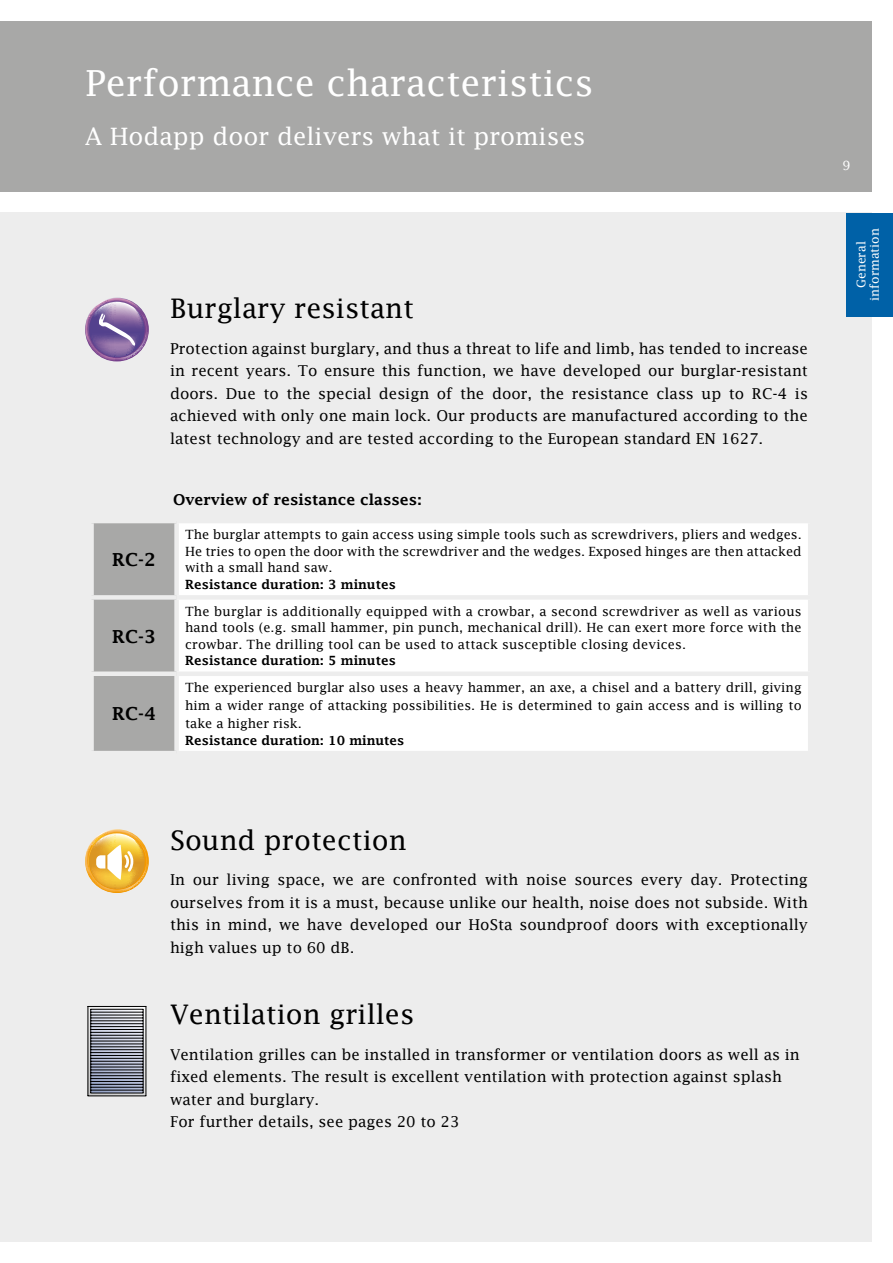
<style>
.page{position:relative;width:893px;height:1263px;background:#fff}
.page>*{position:absolute;margin:0;border:0;box-sizing:border-box;transform-origin:0 0}
.Kapitel___Inhaltsverzeichnis_26pt_5mm{font:36px "Lucida Fax";color:#fff}
.Headline_18_32pt{font:27px "Lucida Fax";color:#000}
.Kapitel___Inhaltsverzeichnis_26pt_5mm-2{font:24px "Lucida Fax";color:#fff}
.Fließtext_8_5_10{font:600 18px "Lucida Fax";color:#000}
.Fließtext_8_5_12pt_Blocksatz{font:15px/22.5px "Lucida Fax";color:#000;text-align:justify}
.Kleine_Headline_8_5_12pt{font:600 15px "Lucida Fax";color:#000}
.Fließtext_8_5_12pt_Blocksatz-2{font:12.75px/16.5px "Lucida Fax";color:#000;text-align:justify}
.Fließtext_8_5_12pt_Blocksatz-3{font:600 12.75px "Lucida Fax";color:#000}
.t1{font:12.75px "Lucida Fax";color:#fff}
.Inhaltsverzeichnis_10_6mm{font:12px/13.5px "Lucida Fax";color:#fff;text-align:center}
</style>
<div class="page">
<div style="left:0;top:21px;width:872px;height:170px;background:#a8a8a7"></div>
<div style="left:0;top:213px;width:872px;height:1029px;background:#ededed"></div>
<div style="left:94px;top:523px;width:80px;height:228px;background:#a8a8a7"></div>
<div style="left:179px;top:523px;width:629px;height:228px;background:#fff"></div>
<div style="left:89px;top:595px;width:88px;height:5px;background:#ededed"></div>
<div style="left:177px;top:595px;width:635px;height:5px;background:#ededed"></div>
<div style="left:89px;top:671px;width:88px;height:5px;background:#ededed"></div>
<div style="left:177px;top:671px;width:635px;height:5px;background:#ededed"></div>
<div style="left:846px;top:213px;width:47px;height:104px;background:#0061a7"></div>
<svg style="left:86px;top:298px;width:62px;height:63px"></svg>
<svg style="left:86px;top:830px;width:62px;height:63px"></svg>
<img style="left:89px;top:1007px;width:57px;height:88px">
<img style="left:91px;top:1010px;width:52px;height:83px">
<hr style="left:91px;top:1069px;width:52px;height:1px;background:#000">
<hr style="left:91px;top:1072px;width:52px;height:1px;background:#000">
<hr style="left:91px;top:1075px;width:52px;height:1px;background:#000">
<hr style="left:91px;top:1090px;width:52px;height:1px;background:#000">
<hr style="left:91px;top:1087px;width:52px;height:1px;background:#000">
<hr style="left:91px;top:1084px;width:52px;height:1px;background:#000">
<hr style="left:91px;top:1081px;width:52px;height:1px;background:#000">
<hr style="left:91px;top:1078px;width:52px;height:1px;background:#000">
<hr style="left:146px;top:1038px;width:1px;height:58px;background:#000">
<svg style="left:143px;top:1067px;width:1px;height:26px"></svg>
<hr style="left:88px;top:1006px;width:58px;height:1px;background:#000">
<hr style="left:90px;top:1009px;width:1px;height:58px;background:#000">
<hr style="left:88px;top:1006px;width:1px;height:90px;background:#000">
<hr style="left:90px;top:1093px;width:53px;height:1px;background:#000">
<hr style="left:88px;top:1095px;width:58px;height:1px;background:#000">
<hr style="left:91px;top:1067px;width:52px;height:1px;background:#000">
<svg style="left:90px;top:1067px;width:1px;height:26px"></svg>
<hr style="left:143px;top:1029px;width:1px;height:38px;background:#000">
<hr style="left:91px;top:1064px;width:52px;height:1px;background:#000">
<hr style="left:91px;top:1061px;width:52px;height:1px;background:#000">
<hr style="left:91px;top:1058px;width:52px;height:1px;background:#000">
<hr style="left:91px;top:1055px;width:52px;height:1px;background:#000">
<hr style="left:91px;top:1052px;width:52px;height:1px;background:#000">
<hr style="left:91px;top:1049px;width:52px;height:1px;background:#000">
<hr style="left:91px;top:1046px;width:52px;height:1px;background:#000">
<hr style="left:91px;top:1043px;width:52px;height:1px;background:#000">
<hr style="left:91px;top:1041px;width:52px;height:1px;background:#000">
<hr style="left:91px;top:1038px;width:52px;height:1px;background:#000">
<hr style="left:91px;top:1035px;width:52px;height:1px;background:#000">
<hr style="left:91px;top:1032px;width:52px;height:1px;background:#000">
<hr style="left:91px;top:1026px;width:52px;height:1px;background:#000">
<hr style="left:91px;top:1023px;width:52px;height:1px;background:#000">
<hr style="left:91px;top:1020px;width:52px;height:1px;background:#000">
<hr style="left:91px;top:1017px;width:52px;height:1px;background:#000">
<hr style="left:91px;top:1015px;width:52px;height:1px;background:#000">
<hr style="left:91px;top:1012px;width:52px;height:1px;background:#000">
<hr style="left:90px;top:1009px;width:53px;height:1px;background:#000">
<hr style="left:146px;top:1006px;width:1px;height:32px;background:#000">
<svg style="left:143px;top:1009px;width:1px;height:21px"></svg>
<hr style="left:91px;top:1029px;width:52px;height:1px;background:#000">
<p class="Kapitel___Inhaltsverzeichnis_26pt_5mm" style="left:85px;top:62px;width:510px">Performance characteristics</p>
<p class="Kapitel___Inhaltsverzeichnis_26pt_5mm-2" style="left:85px;top:122px;width:502px">A Hodapp door delivers what it promises</p>
<p class="Headline_18_32pt" style="left:170px;top:293px;width:245px">Burglary resistant</p>
<p class="Fließtext_8_5_12pt_Blocksatz" style="left:170px;top:337px;width:639px">Protection against burglary, and thus a threat to life and limb, has tended to increase in recent years. To ensure this function, we have developed our burglar-resistant doors. Due to the special design of the door, the resistance class up to RC-4 is achieved with only one main lock. Our products are manufactured according to the latest technology and are tested according to the European standard EN 1627.</p>
<p class="Fließtext_8_5_10" style="left:112px;top:549px;width:45px">RC-2</p>
<p class="Fließtext_8_5_10" style="left:112px;top:626px;width:45px">RC-3</p>
<p class="Fließtext_8_5_10" style="left:112px;top:704px;width:45px">RC-4</p>
<p class="Kleine_Headline_8_5_12pt" style="left:173px;top:491px;width:251px">Overview of resistance classes:</p>
<p class="Fließtext_8_5_12pt_Blocksatz-2" style="left:185px;top:526px;width:618px">The burglar attempts to gain access using simple tools such as screwdrivers, pliers and wedges.<br>He tries to open the door with the screwdriver and the wedges. Exposed hinges are then attacked with a small hand saw.</p>
<p class="Fließtext_8_5_12pt_Blocksatz-3" style="left:185px;top:577px;width:212px">Resistance duration: 3 minutes</p>
<p class="Fließtext_8_5_12pt_Blocksatz-2" style="left:185px;top:603px;width:618px">The burglar is additionally equipped with a crowbar, a second screwdriver as well as various hand tools (e.g. small hammer, pin punch, mechanical drill). He can exert more force with the crowbar. The drilling tool can be used to attack susceptible closing devices.</p>
<p class="Fließtext_8_5_12pt_Blocksatz-3" style="left:185px;top:653px;width:212px">Resistance duration: 5 minutes</p>
<p class="Fließtext_8_5_12pt_Blocksatz-2" style="left:185px;top:678px;width:618px;line-height:18px">The experienced burglar also uses a heavy hammer, an axe, a chisel and a battery drill, giving him a wider range of attacking possibilities. He is determined to gain access and is willing to take a higher risk.</p>
<p class="Fließtext_8_5_12pt_Blocksatz-3" style="left:185px;top:733px;width:221px">Resistance duration: 10 minutes</p>
<p class="Headline_18_32pt" style="left:170px;top:825px;width:238px">Sound protection</p>
<p class="Fließtext_8_5_12pt_Blocksatz" style="left:170px;top:868px;width:639px">In our living space, we are confronted with noise sources every day. Protecting ourselves from it is a must, because unlike our health, noise does not subside. With this in mind, we have developed our HoSta soundproof doors with exceptionally high values up to 60 dB.</p>
<p class="Headline_18_32pt" style="left:170px;top:999px;width:246px">Ventilation grilles</p>
<p class="Fließtext_8_5_12pt_Blocksatz" style="left:170px;top:1043px;width:631px;text-align:left">Ventilation grilles can be installed in transformer or ventilation doors as well as in fixed elements. The result is excellent ventilation with protection against splash water and burglary.<br>For further details, see pages 20 to 23</p>
<p class="t1" style="left:842px;top:158px;width:10px">9</p>
<p class="Inhaltsverzeichnis_10_6mm" style="left:854px;top:301px;width:74px;rotate:-90deg">General information</p>
</div>
